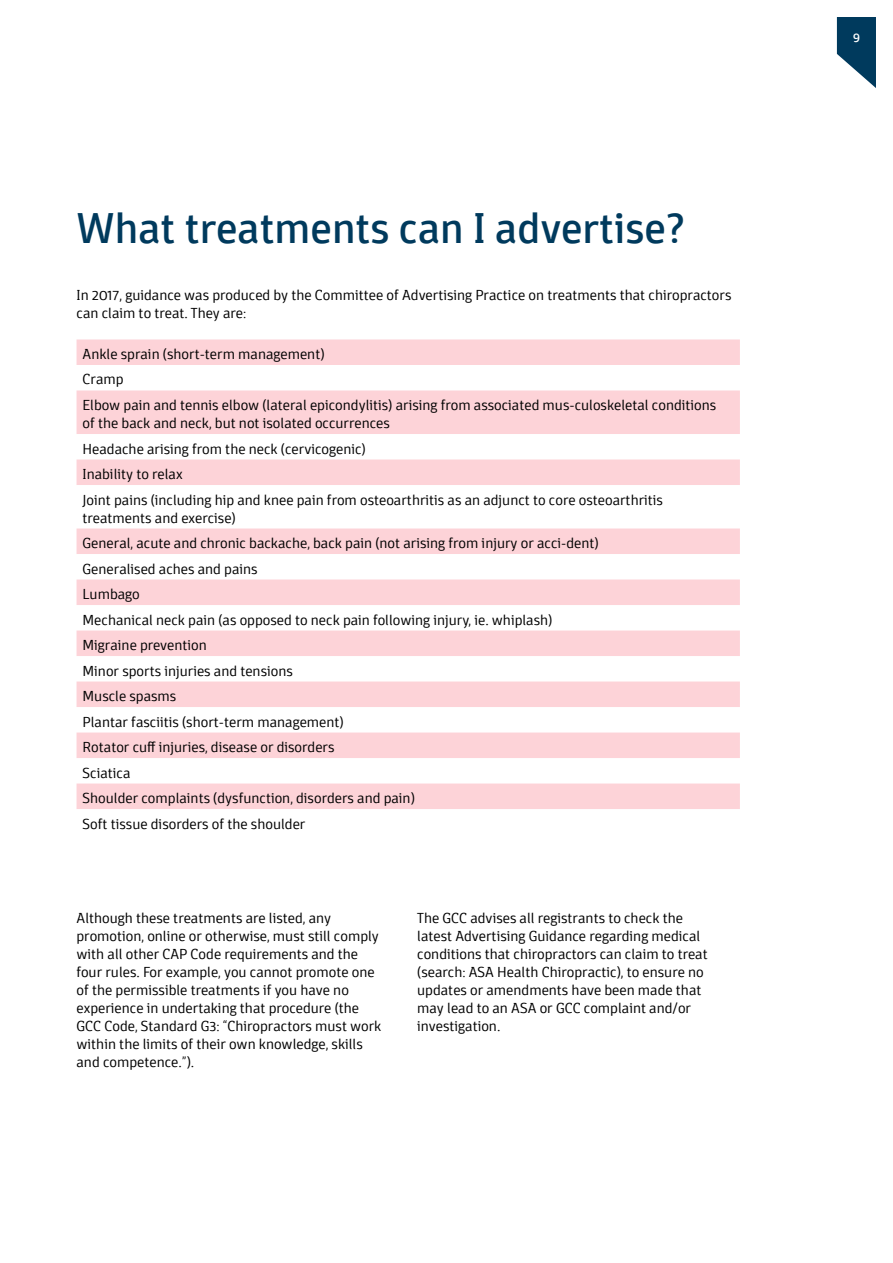
<style>
.page{position:relative;width:893px;height:1263px;background:#fff}
.page>*{position:absolute;margin:0;border:0;box-sizing:border-box;transform-origin:0 0}
.t1{font:43.5px "Domotika";color:#003a5d}
.t2{font:300 15px/25.5px "Domotika";color:#000}
.t3{font:13.5px "Domotika";color:#fff}
</style>
<div class="page">
<svg style="left:837px;top:17px;width:39px;height:71px"></svg>
<svg style="left:77px;top:339px;width:663px;height:470px;fill:#fdd3d8"></svg>
<h1 class="t1" style="left:77px;top:202px;width:610px">What treatments can I advertise?</h1>
<p class="t2" style="left:77px;top:286px;width:656px;line-height:18px">In 2017, guidance was produced by the Committee of Advertising Practice on treatments that chiropractors can claim to treat. They are:</p>
<p class="t2" style="left:83px;top:341px;width:635px">Ankle sprain (short-term management)<br>Cramp<br>Elbow pain and tennis elbow (lateral epicondylitis) arising from associated mus-culoskeletal conditions</p>
<p class="t2" style="left:83px;top:410px;width:582px">of the back and neck, but not isolated occurrences<br>Headache arising from the neck (cervicogenic)<br>Inability to relax<br>Joint pains (including hip and knee pain from osteoarthritis as an adjunct to core osteoarthritis</p>
<p class="t2" style="left:83px;top:505px;width:518px">treatments and exercise)<br>General, acute and chronic backache, back pain (not arising from injury or acci-dent)<br>Generalised aches and pains<br>Lumbago<br>Mechanical neck pain (as opposed to neck pain following injury, ie. whiplash)<br>Migraine prevention<br>Minor sports injuries and tensions<br>Muscle spasms<br>Plantar fasciitis (short-term management)<br>Rotator cuff injuries, disease or disorders<br>Sciatica<br>Shoulder complaints (dysfunction, disorders and pain)<br>Soft tissue disorders of the shoulder</p>
<p class="t2" style="left:77px;top:909px;width:306px;line-height:18px">Although these treatments are listed, any promotion, online or otherwise, must still comply with all other CAP Code requirements and the four rules. For example, you cannot promote one of the permissible treatments if you have no experience in undertaking that procedure (the GCC Code, Standard G3: “Chiropractors must work within the limits of their own knowledge, skills and competence.”).</p>
<p class="t2" style="left:417px;top:909px;width:292px;line-height:18px">The GCC advises all registrants to check the latest Advertising Guidance regarding medical conditions that chiropractors can claim to treat (search: ASA Health Chiropractic), to ensure no updates or amendments have been made that may lead to an ASA or GCC complaint and/or investigation.</p>
<p class="t3" style="left:853px;top:29px;width:8px">9</p>
</div>
